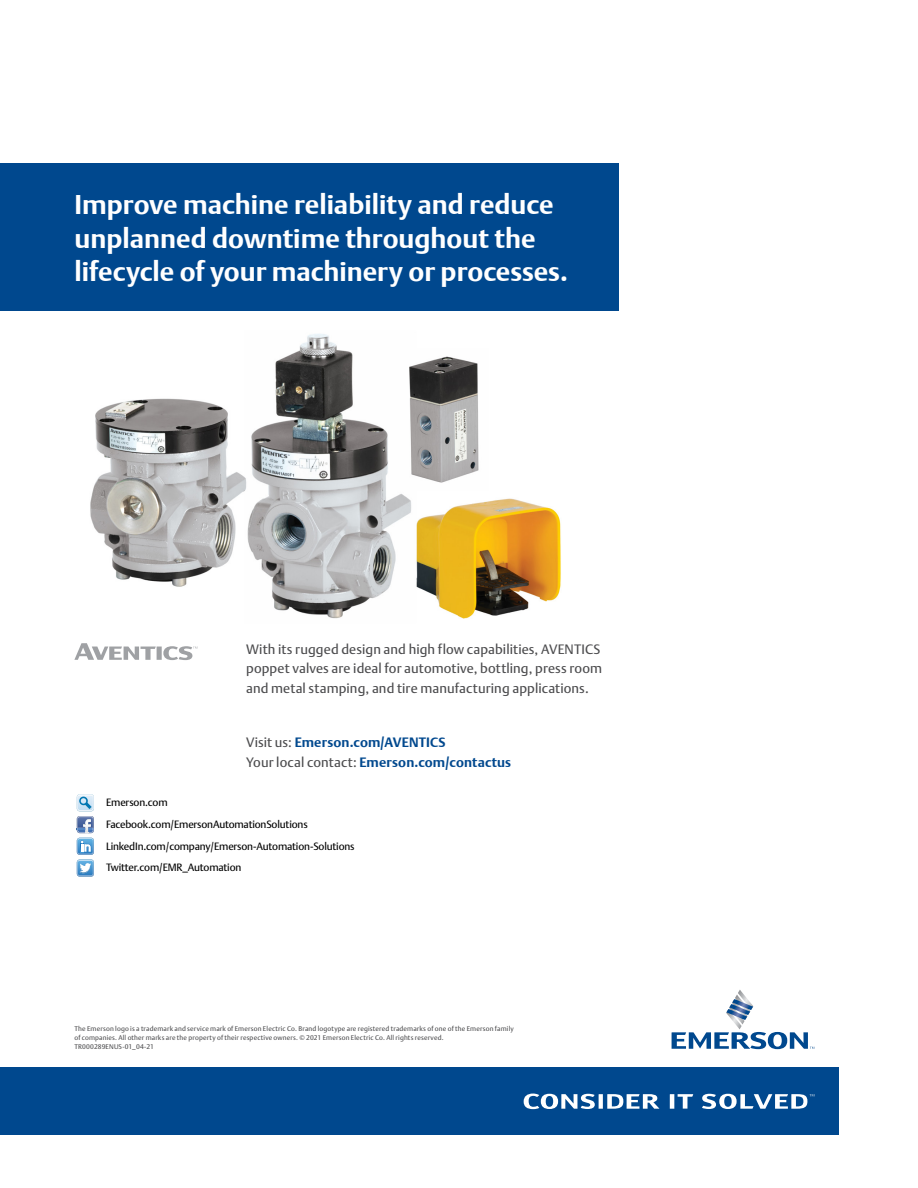
<style>
.page{position:relative;width:918px;height:1188px;background:#fff}
.page>*{position:absolute;margin:0;border:0;box-sizing:border-box;transform-origin:0 0}
.t1{font:700 27px/33.8px "DTL Argo T";color:#fff}
.t2{font:13.5px/19.5px "DTL Argo T";letter-spacing:.01em;color:#4d4d4f;text-align:justify}
.t3{font:700 13.5px/19.5px "DTL Argo T";letter-spacing:.01em;color:#00488e}
.t4{font:10.5px/21.8px "DTL Argo T";letter-spacing:-.015em;color:#000}
.t5{font:6.75px/9px "DTL Argo T";letter-spacing:.025em;color:#4d4d4f}
.s1{font-weight:400;color:#4d4d4f}
</style>
<div class="page">
<div style="left:0;top:163px;width:618px;height:148px;background:#00488e"></div>
<div style="left:0;top:1068px;width:839px;height:67px;background:#00488e"></div>
<svg style="left:672px;top:990px;width:142px;height:59px"></svg>
<svg style="left:670px;top:1094px;width:23px;height:15px"></svg>
<svg style="left:524px;top:1094px;width:135px;height:15px"></svg>
<svg style="left:702px;top:1094px;width:112px;height:15px"></svg>
<svg style="left:77px;top:794px;width:17px;height:83px"></svg>
<img style="left:90px;top:334px;width:471px;height:285px">
<svg style="left:74px;top:643px;width:123px;height:17px"></svg>
<h1 class="t1" style="left:75px;top:187px;width:495px">Improve machine reliability and reduce unplanned downtime throughout the lifecycle of your machinery or processes.</h1>
<h2 class="t2" style="left:246px;top:639px;width:358px">With its rugged design and high flow capabilities, AVENTICS poppet valves are ideal for automotive, bottling, press room and metal stamping, and tire manufacturing applications.</h2>
<h2 class="t3" style="left:246px;top:733px;width:267px"><span class="s1">Visit us:</span> Emerson.com/AVENTICS<br><span class="s1">Your local contact:</span> Emerson.com/contactus</h2>
<h3 class="t4" style="left:106px;top:791px;width:250px">Emerson.com Facebook.com/EmersonAutomationSolutions LinkedIn.com/company/Emerson-Automation-Solutions Twitter.com/EMR_Automation</h3>
<p class="t5" style="left:74px;top:1024px;width:441px">The Emerson logo is a trademark and service mark of Emerson Electric Co. Brand logotype are registered trademarks of one of the Emerson family of companies. All other marks are the property of their respective owners. © 2021 Emerson Electric Co. All rights reserved.<br>TR000289ENUS-01_04-21</p>
</div>
